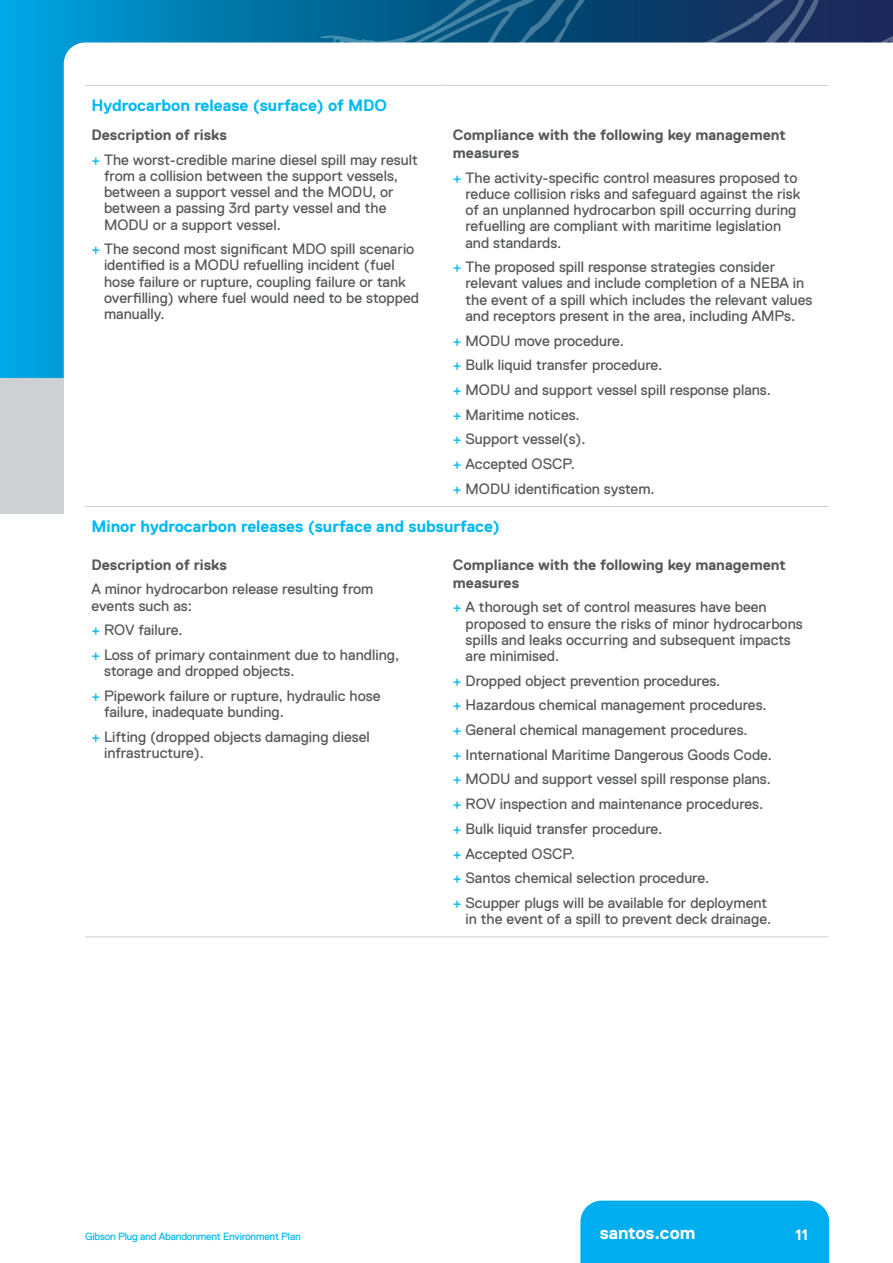
<style>
.page{position:relative;width:893px;height:1263px;background:#fff}
.page>*{position:absolute;margin:0;border:0;box-sizing:border-box;transform-origin:0 0}
.t1{font:700 18px "Replica";color:#fff}
.t2{font:700 16.5px "Replica";color:#00b9f1}
.t3{font:15px/16.2px "Replica Pro";color:#57585a}
.t4{font:700 15px/18px "Replica";color:#57585a}
.t5{font:700 15px "Replica";color:#fff}
.t6{font:10.5px "Replica Pro";letter-spacing:-.02em;color:#00b9f1}
.s1{color:#00b9f1}
</style>
<div class="page">
<img style="left:0;top:0;width:314px;height:378px">
<svg style="left:403px;top:0;width:464px;height:43px;background:#164873"></svg>
<svg style="left:64px;top:43px;width:250px;height:335px"></svg>
<div style="left:0;top:378px;width:64px;height:136px;background:#ced1d4"></div>
<div style="left:580px;top:1200px;width:249px;height:63px;background:#00adef"></div>
<hr style="left:85px;top:85px;width:361px;height:1px;background:#ced1d4">
<hr style="left:446px;top:85px;width:383px;height:1px;background:#ced1d4">
<hr style="left:85px;top:506px;width:361px;height:1px;background:#ced1d4">
<hr style="left:446px;top:506px;width:383px;height:1px;background:#ced1d4">
<hr style="left:85px;top:936px;width:361px;height:1px;background:#ced1d4">
<hr style="left:446px;top:936px;width:383px;height:1px;background:#ced1d4">
<p class="t2" style="left:91px;top:99px;width:297px">Hydrocarbon release (surface) of MDO</p>
<p class="t4" style="left:91px;top:127px;width:137px">Description of risks</p>
<p class="t3" style="left:104px;top:153px;width:315px;text-indent:-13px"><span class="s1">+</span> The worst-credible marine diesel spill may result from a collision between the support vessels, between a support vessel and the MODU, or between a passing 3rd party vessel and the MODU or a support vessel.</p>
<p class="t3" style="left:104px;top:241px;width:317px;text-indent:-13px"><span class="s1">+</span> The second most signi昀椀cant MDO spill scenario identi昀椀ed is a MODU refuelling incident (fuel hose failure or rupture, coupling failure or tank over昀椀lling) where fuel would need to be stopped manually.</p>
<p class="t4" style="left:453px;top:127px;width:334px">Compliance with the following key management measures</p>
<p class="t3" style="left:465px;top:170px;width:336px;text-indent:-13px"><span class="s1">+</span> The activity-speci昀椀c control measures proposed to reduce collision risks and safeguard against the risk of an unplanned hydrocarbon spill occurring during refuelling are compliant with maritime legislation and standards.</p>
<p class="t3" style="left:465px;top:260px;width:348px;text-indent:-13px"><span class="s1">+</span> The proposed spill response strategies consider relevant values and include completion of a NEBA in the event of a spill which includes the relevant values and receptors present in the area, including AMPs.</p>
<p class="t3" style="left:453px;top:329px;width:319px;line-height:24.8px"><span class="s1">+</span> MODU move procedure.<br><span class="s1">+</span> Bulk liquid transfer procedure.<br><span class="s1">+</span> MODU and support vessel spill response plans. <span class="s1">+</span> Maritime notices.<br><span class="s1">+</span> Support vessel(s).<br><span class="s1">+</span> Accepted OSCP.<br><span class="s1">+</span> MODU identi昀椀cation system.</p>
<p class="t2" style="left:91px;top:521px;width:410px">Minor hydrocarbon releases (surface and subsurface)</p>
<p class="t4" style="left:91px;top:557px;width:137px">Description of risks</p>
<p class="t3" style="left:91px;top:582px;width:283px">A minor hydrocarbon release resulting from events such as:</p>
<p class="t3" style="left:91px;top:619px;width:309px;line-height:24.8px"><span class="s1">+</span> ROV failure.<br><span class="s1">+</span> Loss of primary containment due to handling,</p>
<p class="t3" style="left:91px;top:660px;width:291px;line-height:24.8px;text-indent:13px">storage and dropped objects.<br><span class="s1">+</span> Pipework failure or rupture, hydraulic hose</p>
<p class="t3" style="left:91px;top:701px;width:280px;line-height:24.8px;text-indent:13px">failure, inadequate bunding.<br><span class="s1">+</span> Lifting (dropped objects damaging diesel</p>
<p class="t3" style="left:104px;top:746px;width:101px">infrastructure).</p>
<p class="t4" style="left:453px;top:557px;width:334px">Compliance with the following key management measures</p>
<p class="t3" style="left:466px;top:600px;width:339px;text-indent:-13px"><span class="s1">+</span> A thorough set of control measures have been proposed to ensure the risks of minor hydrocarbons spills and leaks occurring and subsequent impacts are minimised.</p>
<p class="t3" style="left:453px;top:669px;width:321px;line-height:24.8px"><span class="s1">+</span> Dropped object prevention procedures.<br><span class="s1">+</span> Hazardous chemical management procedures. <span class="s1">+</span> General chemical management procedures.<br><span class="s1">+</span> International Maritime Dangerous Goods Code. <span class="s1">+</span> MODU and support vessel spill response plans. <span class="s1">+</span> ROV inspection and maintenance procedures. <span class="s1">+</span> Bulk liquid transfer procedure.<br><span class="s1">+</span> Accepted OSCP.<br><span class="s1">+</span> Santos chemical selection procedure.<br><span class="s1">+</span> Scupper plugs will be available for deployment</p>
<p class="t3" style="left:465px;top:912px;width:307px">in the event of a spill to prevent deck drainage.</p>
<p class="t6" style="left:85px;top:1232px;width:217px">Gibson Plug and Abandonment Environment Plan</p>
<p class="t1" style="left:600px;top:1226px;width:97px">santos.com</p>
<p class="t5" style="left:796px;top:1229px;width:14px">11</p>
</div>
